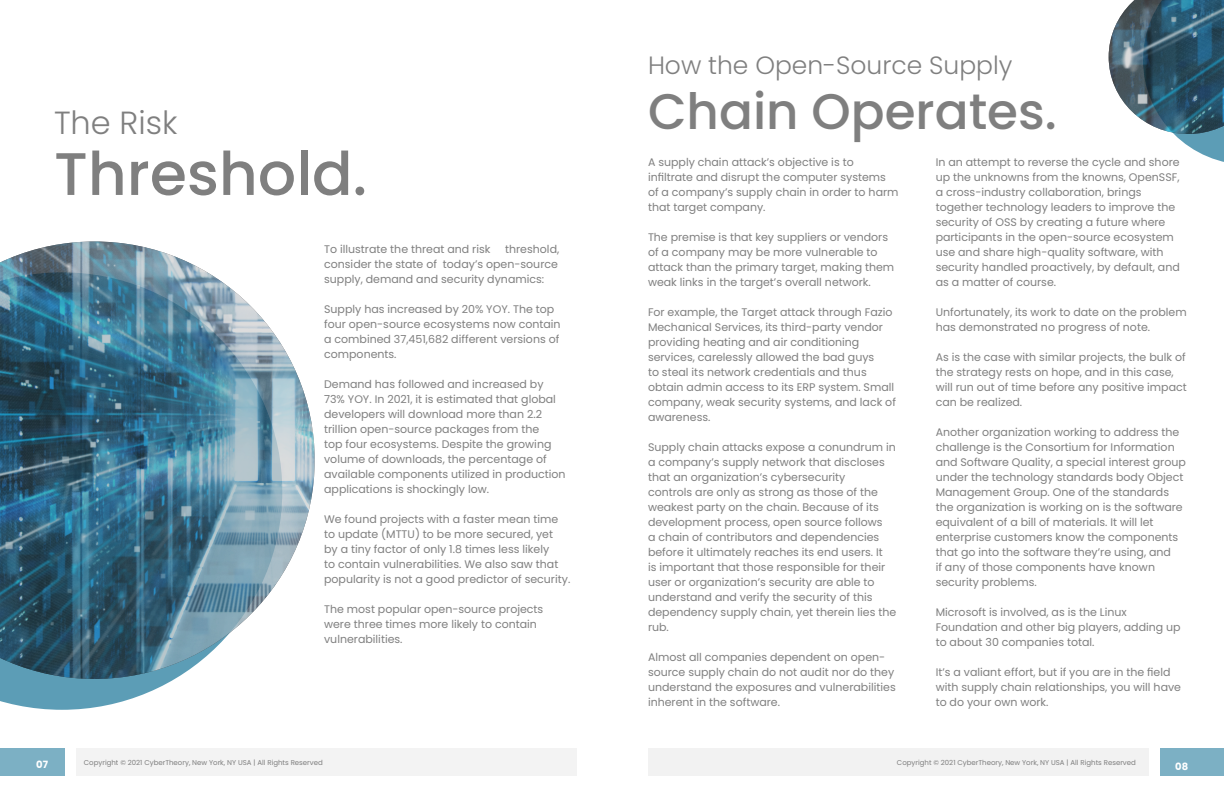
<style>
.page{position:relative;width:1224px;height:792px;background:#fff}
.page>*{position:absolute;margin:0;border:0;box-sizing:border-box;transform-origin:0 0}
.t1{font:500 60px "Poppins";color:#7f7f7f}
.t2{font:500 50px "Poppins";color:#7f7f7f}
.t3{font:300 32px "Poppins";color:#7f7f7f}
.t4{font:300 25px "Poppins";color:#7f7f7f}
.t5{font:11px/15px "Poppins";color:#7f7f7f}
.t6{font:700 10px "Poppins";color:#fff}
.t7{font:7px "Poppins";color:#7f7f7f}
</style>
<div class="page">
<svg style="left:0;top:679px;width:175px;height:31px;fill:#5c9db6"></svg>
<div style="left:77px;top:748px;width:500px;height:28px;background:#f3f3f3"></div>
<div style="left:0;top:748px;width:64px;height:28px;background:#7cb0c4"></div>
<div style="left:1160px;top:748px;width:64px;height:28px;background:#7cb0c4"></div>
<div style="left:648px;top:748px;width:501px;height:28px;background:#f2f2f2"></div>
<img style="left:0;top:241px;width:315px;height:438px">
<svg style="left:1174px;top:134px;width:50px;height:28px"></svg>
<img style="left:1109px;top:0;width:115px;height:134px">
<h3 class="t3" style="left:54px;top:104px;width:125px">The Risk</h3>
<h1 class="t1" style="left:54px;top:139px;width:315px">Threshold.</h1>
<p class="t5" style="left:324px;top:242px;width:168px">To illustrate the threat and risk</p>
<p class="t5" style="left:324px;top:242px;width:237px;text-indent:181px">threshold, consider the state of today’s open-source supply, demand and security dynamics:</p>
<p class="t5" style="left:324px;top:302px;width:238px">Supply has increased by 20% YOY. The top four open-source ecosystems now contain a combined 37,451,682 different versions of components.</p>
<p class="t5" style="left:324px;top:377px;width:243px">Demand has followed and increased by 73% YOY. In 2021, it is estimated that global developers will download more than 2.2 trillion open-source packages from the<br>top four ecosystems. Despite the growing volume of downloads, the percentage of available components utilized in production applications is shockingly low.</p>
<p class="t5" style="left:324px;top:512px;width:248px">We found projects with a faster mean time to update (MTTU) to be more secured, yet<br>by a tiny factor of only 1.8 times less likely<br>to contain vulnerabilities. We also saw that popularity is not a good predictor of security.</p>
<p class="t5" style="left:324px;top:602px;width:221px">The most popular open-source projects were three times more likely to contain vulnerabilities.</p>
<h3 class="t4" style="left:648px;top:50px;width:366px">How the Open-Source Supply</h3>
<h2 class="t2" style="left:648px;top:82px;width:410px">Chain Operates.</h2>
<p class="t5" style="left:648px;top:154px;width:252px">A supply chain attack’s objective is to infiltrate and disrupt the computer systems of a company’s supply chain in order to harm that target company.</p>
<p class="t5" style="left:648px;top:229px;width:248px">The premise is that key suppliers or vendors of a company may be more vulnerable to attack than the primary target, making them weak links in the target’s overall network.</p>
<p class="t5" style="left:648px;top:304px;width:249px">For example, the Target attack through Fazio Mechanical Services, its third-party vendor providing heating and air conditioning services, carelessly allowed the bad guys<br>to steal its network credentials and thus obtain admin access to its ERP system. Small company, weak security systems, and lack of awareness.</p>
<p class="t5" style="left:648px;top:439px;width:250px">Supply chain attacks expose a conundrum in a company’s supply network that discloses that an organization’s cybersecurity<br>controls are only as strong as those of the weakest party on the chain. Because of its development process, open source follows<br>a chain of contributors and dependencies before it ultimately reaches its end users. It<br>is important that those responsible for their user or organization’s security are able to understand and verify the security of this dependency supply chain, yet therein lies the rub.</p>
<p class="t5" style="left:648px;top:649px;width:249px">Almost all companies dependent on open&shy;source supply chain do not audit nor do they understand the exposures and vulnerabilities inherent in the software.</p>
<p class="t5" style="left:936px;top:154px;width:246px">In an attempt to reverse the cycle and shore up the unknowns from the knowns, OpenSSF, a cross-industry collaboration, brings together technology leaders to improve the security of OSS by creating a future where participants in the open-source ecosystem use and share high-quality software, with security handled proactively, by default, and as a matter of course.</p>
<p class="t5" style="left:936px;top:304px;width:253px">Unfortunately, its work to date on the problem has demonstrated no progress of note.</p>
<p class="t5" style="left:936px;top:349px;width:253px">As is the case with similar projects, the bulk of the strategy rests on hope, and in this case, will run out of time before any positive impact can be realized.</p>
<p class="t5" style="left:936px;top:424px;width:252px">Another organization working to address the challenge is the Consortium for Information and Software Quality, a special interest group under the technology standards body Object Management Group. One of the standards the organization is working on is the software equivalent of a bill of materials. It will let enterprise customers know the components that go into the software they’re using, and<br>if any of those components have known security problems.</p>
<p class="t5" style="left:936px;top:604px;width:247px">Microsoft is involved, as is the Linux<br>Foundation and other big players, adding up to about 30 companies total.</p>
<p class="t5" style="left:936px;top:664px;width:247px">It’s a valiant effort, but if you are in the field with supply chain relationships, you will have to do your own work.</p>
<p class="t6" style="left:36px;top:759px;width:13px">07</p>
<p class="t7" style="left:84px;top:758px;width:241px">Copyright © 2021 CyberTheory, New York, NY USA | All Rights Reserved</p>
<p class="t7" style="left:897px;top:758px;width:241px">Copyright © 2021 CyberTheory, New York, NY USA | All Rights Reserved</p>
<p class="t6" style="left:1175px;top:760px;width:15px">08</p>
</div>
